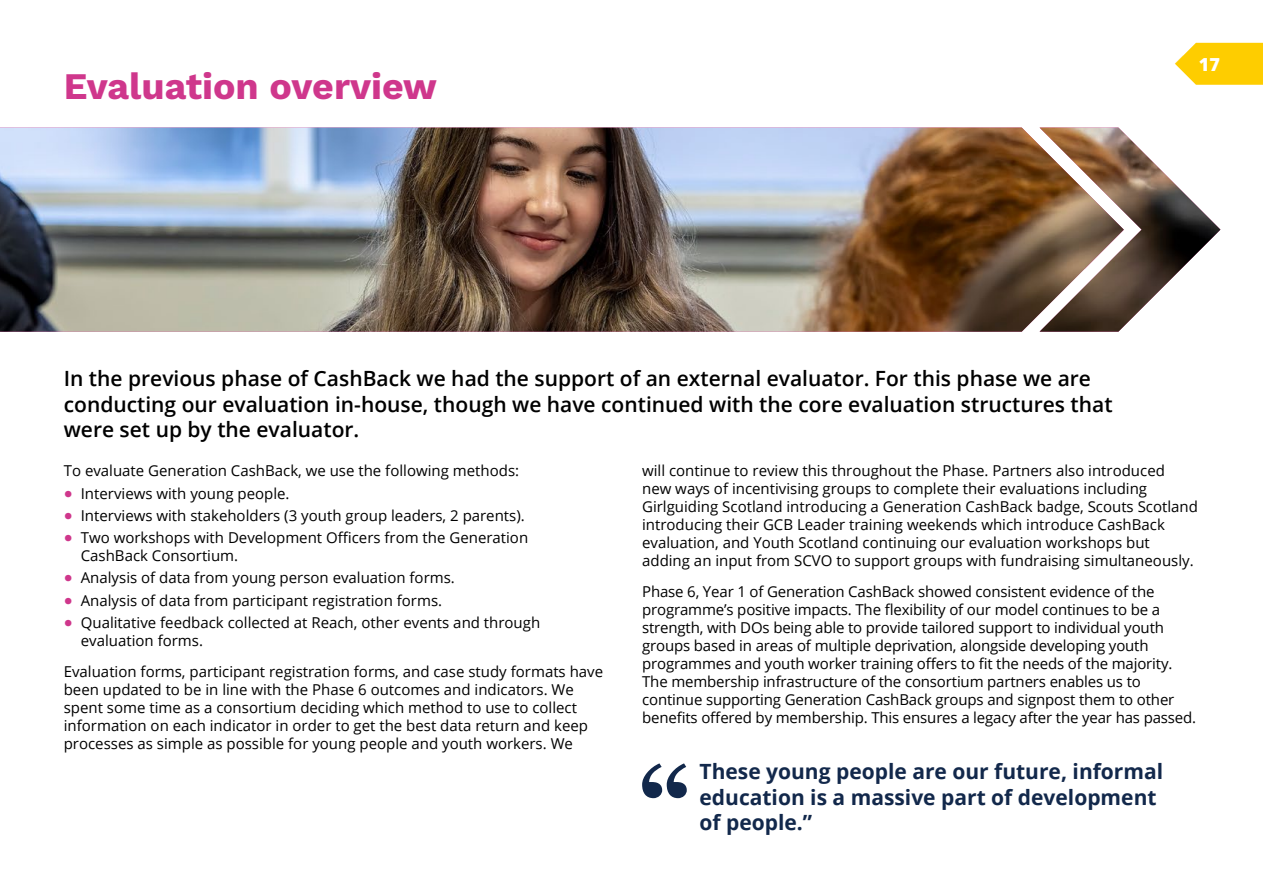
<style>
.page{position:relative;width:1263px;height:893px;background:#fff}
.page>*{position:absolute;margin:0;border:0;box-sizing:border-box;transform-origin:0 0}
.t1{font:700 37.5px "Work Sans";color:#cf378c}
.t2{font:600 21px/25.5px "Open Sans";color:#000}
.t3{font:700 21px/25.5px "Open Sans";color:#12284b}
.t4{font:800 18px "Open Sans";color:#fff}
.body{font:15px/18px "Open Sans";color:#000}
.s1{font-family:"Source Sans Pro";font-weight:300;color:#cf378c}
</style>
<div class="page">
<img style="left:0;top:128px;width:1220px;height:204px">
<svg style="left:642px;top:763px;width:45px;height:35px"></svg>
<svg style="left:1175px;top:43px;width:88px;height:42px;background:#fed31f"></svg>
<p class="t1" style="left:64px;top:57px;width:375px">Evaluation overview</p>
<p class="t4" style="left:1199px;top:50px;width:23px">17</p>
<p class="t2" style="left:64px;top:365px;width:1050px">In the previous phase of CashBack we had the support of an external evaluator. For this phase we are conducting our evaluation in-house, though we have continued with the core evaluation structures that were set up by the evaluator.</p>
<p class="body" style="left:64px;top:461px;width:457px">To evaluate Generation CashBack, we use the following methods:</p>
<p class="body" style="left:64px;top:484px;width:227px"><span class="s1">●</span> Interviews with young people.</p>
<p class="body" style="left:64px;top:506px;width:462px"><span class="s1">●</span> Interviews with stakeholders (3 youth group leaders, 2 parents).</p>
<p class="body" style="left:81px;top:528px;width:449px;text-indent:-17px"><span class="s1">●</span> Two workshops with Development Officers from the Generation<br>CashBack Consortium.</p>
<p class="body" style="left:64px;top:568px;width:393px"><span class="s1">●</span> Analysis of data from young person evaluation forms.</p>
<p class="body" style="left:64px;top:591px;width:380px"><span class="s1">●</span> Analysis of data from participant registration forms.</p>
<p class="body" style="left:81px;top:613px;width:461px;text-indent:-17px"><span class="s1">●</span> Qualitative feedback collected at Reach, other events and through evaluation forms.</p>
<p class="body" style="left:64px;top:662px;width:541px">Evaluation forms, participant registration forms, and case study formats have been updated to be in line with the Phase 6 outcomes and indicators. We spent some time as a consortium deciding which method to use to collect information on each indicator in order to get the best data return and keep processes as simple as possible for young people and youth workers. We</p>
<p class="body" style="left:642px;top:461px;width:557px">will continue to review this throughout the Phase. Partners also introduced new ways of incentivising groups to complete their evaluations including Girlguiding Scotland introducing a Generation CashBack badge, Scouts Scotland introducing their GCB Leader training weekends which introduce CashBack evaluation, and Youth Scotland continuing our evaluation workshops but adding an input from SCVO to support groups with fundraising simultaneously.</p>
<p class="body" style="left:642px;top:582px;width:556px">Phase 6, Year 1 of Generation CashBack showed consistent evidence of the programme’s positive impacts. The flexibility of our model continues to be a strength, with DOs being able to provide tailored support to individual youth groups based in areas of multiple deprivation, alongside developing youth programmes and youth worker training offers to fit the needs of the majority.<br>The membership infrastructure of the consortium partners enables us to continue supporting Generation CashBack groups and signpost them to other benefits offered by membership. This ensures a legacy after the year has passed.</p>
<p class="t3" style="left:699px;top:758px;width:465px">These young people are our future, informal education is a massive part of development of people.”</p>
</div>
